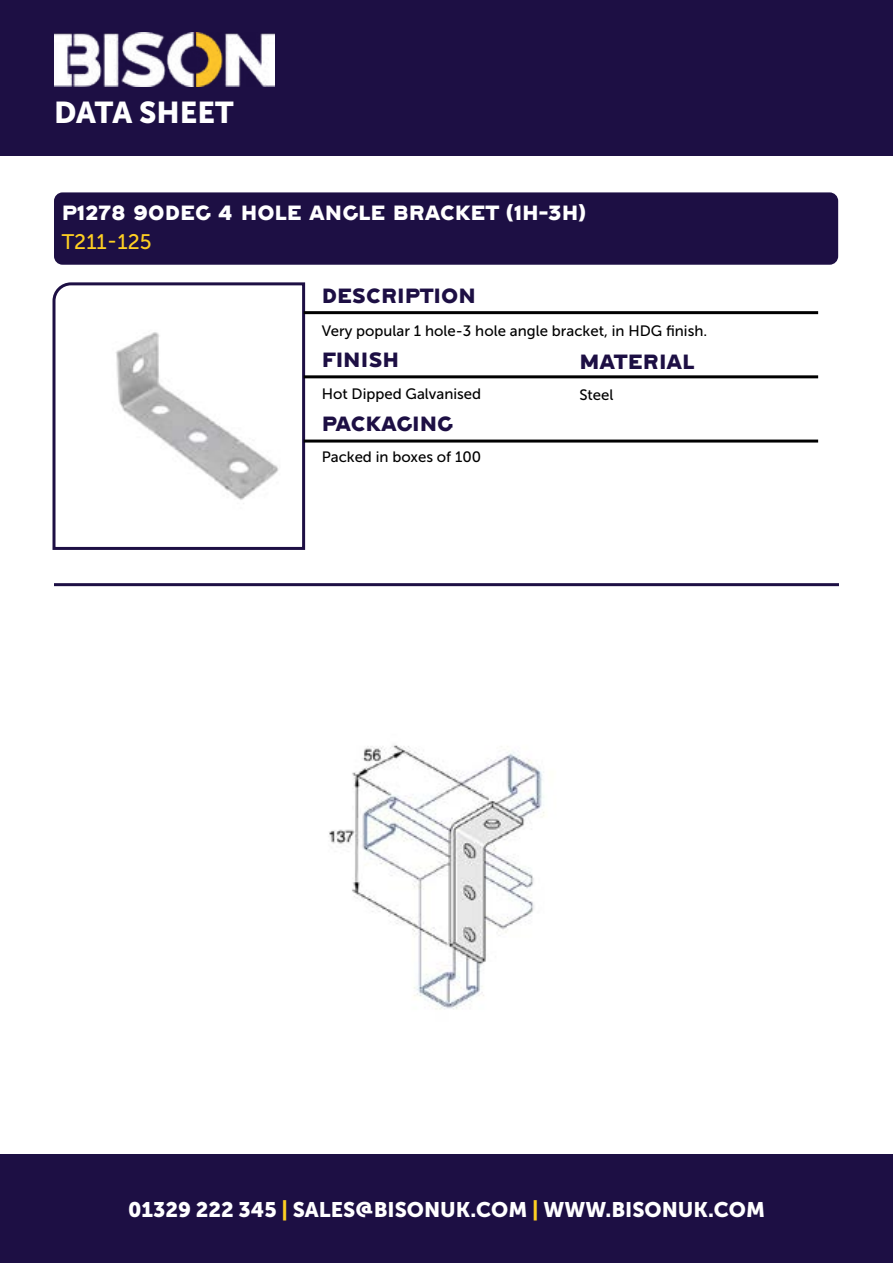
<style>
.page{position:relative;width:893px;height:1263px;background:#fff}
.page>*{position:absolute;margin:0;border:0;box-sizing:border-box;transform-origin:0 0}
.t1{font:30px "Museo Sans 900";color:#fff}
.t2{font:21px "Museo Sans 900";color:#fff}
.t3{font:21px "Museo Sans 500";color:#ffd022}
.t4{font:18px "Hebden Grotesque";color:#fff}
.t5{font:18px "Hebden Grotesque";color:#1d0f44}
.t6{font:15px "Museo Sans 500";color:#000}
.s1{color:#ffd022}
</style>
<div class="page">
<div style="left:0;top:0;width:893px;height:155px;background:#1d0f44"></div>
<div style="left:0;top:1155px;width:893px;height:108px;background:#1d0f44"></div>
<img style="left:54px;top:33px;width:221px;height:54px">
<div style="left:54px;top:192px;width:784px;height:73px;background:#1d0f44;border-radius:9px"></div>
<svg style="left:52px;top:282px;width:255px;height:268px"></svg>
<hr style="left:304px;top:311px;width:514px;height:3px;background:#000">
<hr style="left:304px;top:375px;width:514px;height:3px;background:#000">
<hr style="left:304px;top:440px;width:514px;height:3px;background:#000">
<hr style="left:54px;top:583px;width:785px;height:3px;background:#1d0f44">
<img style="left:329px;top:745px;width:216px;height:265px">
<h1 class="t1" style="left:54px;top:95px;width:181px">DATA SHEET</h1>
<p class="t4" style="left:62px;top:200px;width:525px">P1278 90DEG 4 HOLE ANGLE BRACKET (1H-3H)</p>
<h2 class="t3" style="left:62px;top:230px;width:91px">T211-125</h2>
<p class="t5" style="left:322px;top:283px;width:156px">DESCRIPTION</p>
<p class="t6" style="left:322px;top:322px;width:387px">Very popular 1 hole-3 hole angle bracket, in HDG finish.</p>
<p class="t5" style="left:322px;top:347px;width:79px">FINISH</p>
<p class="t6" style="left:322px;top:385px;width:161px">Hot Dipped Galvanised</p>
<p class="t5" style="left:322px;top:411px;width:133px">PACKAGING</p>
<p class="t6" style="left:322px;top:448px;width:161px">Packed in boxes of 100</p>
<p class="t5" style="left:579px;top:349px;width:117px">MATERIAL</p>
<p class="t6" style="left:579px;top:386px;width:36px">Steel</p>
<h2 class="t2" style="left:128px;top:1197px;width:638px">01329 222 345 <span class="s1">|</span> SALES@BISONUK.COM <span class="s1">|</span> WWW.BISONUK.COM</h2>
</div>
